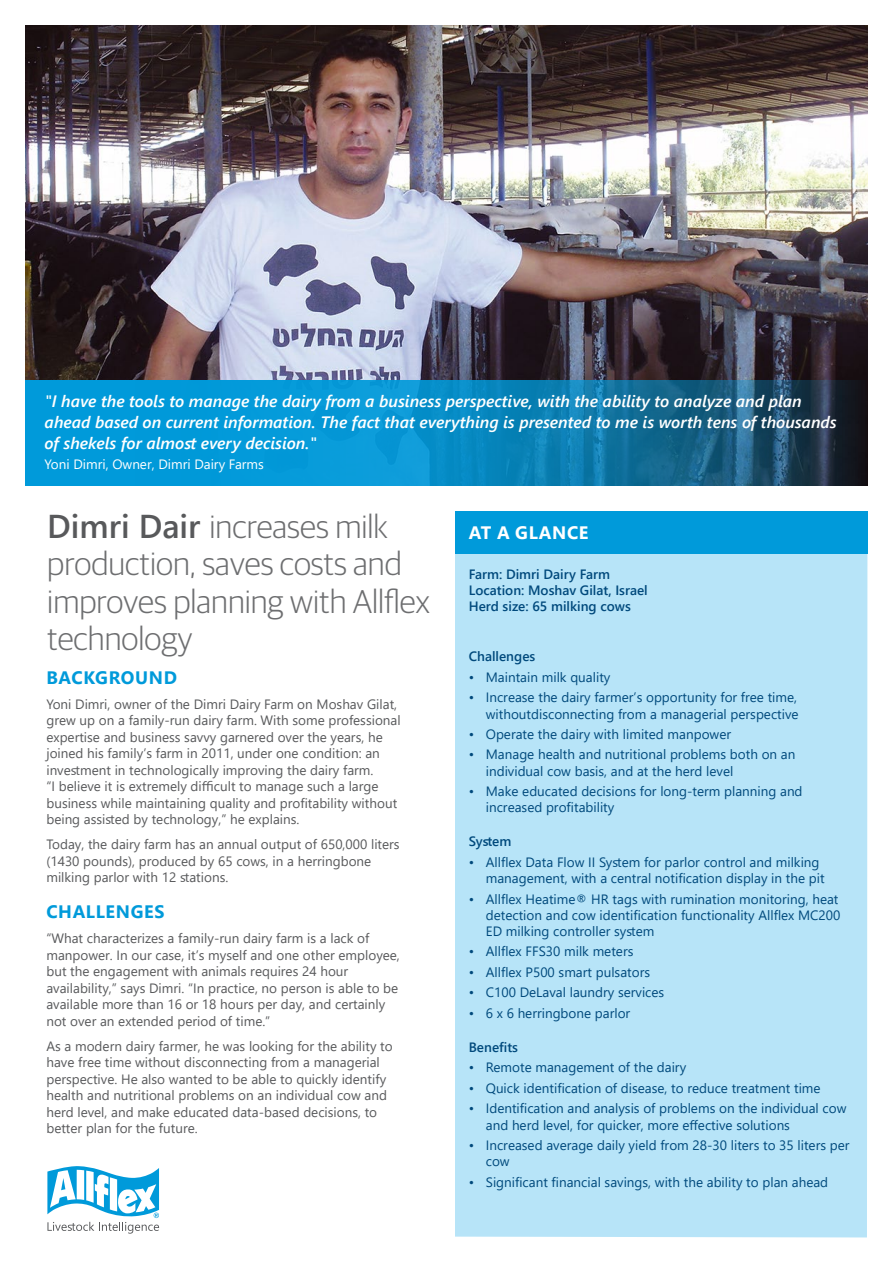
<style>
.page{position:relative;width:893px;height:1263px;background:#fff}
.page>*{position:absolute;margin:0;border:0;box-sizing:border-box;transform-origin:0 0}
.t1{font:300 33px/37.5px "Guardian Sans";color:#6d6e70}
.t2{font:700 18px "Segoe UI";letter-spacing:.035em;color:#009ada}
.t3{font:700 18px "Segoe UI";letter-spacing:.035em;color:#fff}
.t4{font:italic 600 16.5px/21px "Segoe UI";color:#fff}
.t5{font:13.5px/16.5px "Segoe UI";color:#58595b}
.t6{font:13.5px/20.4px "Segoe UI";color:#00497c}
.t7{font:600 13.5px/16.2px "Segoe UI";color:#00497c}
.t8{font:13.5px "Segoe UI";color:#fff}
.s1{font-family:"Segoe UI";font-weight:600;color:#58595b}
</style>
<div class="page">
<img style="left:26px;top:26px;width:841px;height:355px">
<div style="left:455px;top:554px;width:412px;height:683px;background:#b7e4f8"></div>
<div style="left:455px;top:512px;width:412px;height:42px;background:#009ada"></div>
<svg style="left:26px;top:381px;width:841px;height:105px;background:#0c7eb1"></svg>
<svg style="left:47px;top:1166px;width:112px;height:67px"></svg>
<p class="t4" style="left:45px;top:388px;width:794px">I" have the tools to manage the dairy from a business perspective, with the ability to analyze and plan ahead based on current information. The fact that everything is presented to me is worth tens of thousands of shekels for almost every decision ".</p>
<p class="t8" style="left:45px;top:452px;width:221px">Yoni Dimri, Owner, Dimri Dairy Farms</p>
<h1 class="t1" style="left:47px;top:505px;width:384px"><span class="s1">Dimri Dair</span> increases milk production, saves costs and improves planning with Allflex technology</h1>
<h2 class="t2" style="left:46px;top:660px;width:132px">BACKGROUND</h2>
<p class="t5" style="left:46px;top:695px;width:356px">Yoni Dimri, owner of the Dimri Dairy Farm on Moshav Gilat, grew up on a family-run dairy farm. With some professional expertise and business savvy garnered over the years, he joined his family s’ farm in 2011, under one condition: an investment in technologically improving the dairy farm.<br>I“ believe isit extremely difficult to manage such a large business while maintaining quality and profitability without being assisted by technology ” , he explains.</p>
<p class="t5" style="left:46px;top:835px;width:355px">Today, the dairy farm has an annual output of 650,000 liters (1430 pounds ,) produced by 65 cows in, a herringbone milking parlor with 12 stations.</p>
<h2 class="t2" style="left:46px;top:895px;width:120px">CHALLENGES</h2>
<p class="t5" style="left:46px;top:929px;width:355px">“What characterizes a family-run dairy farm is a lack of manpower In. our case s’i t, myself and one other employee, but the engagement with animals requires 24 hour availability ” , says Dimri “. In practice, no person is able to be available more than 16 or 18 hours per day, and certainly not over an extended period of time “.</p>
<p class="t5" style="left:46px;top:1037px;width:348px">As a modern dairy farmer, he was looking for the ability to have free time without disconnecting from a managerial perspective. He also wanted to be able to quickly identify health and nutritional problems on an individual cow and herd level, and make educated data-based decisions, to better plan for the future.</p>
<h2 class="t3" style="left:469px;top:515px;width:121px">AT A GLANCE</h2>
<p class="t7" style="left:469px;top:565px;width:180px">Farm: Dimri Dairy Farm<br>Location: Moshav Gilat, Israel<br>Herd size: 65 milking cows</p>
<p class="t7" style="left:469px;top:647px;width:68px">Challenges</p>
<p class="t6" style="left:486px;top:666px;width:126px">Maintain milk quality</p>
<p class="t6" style="left:469px;top:666px;width:7px">•</p>
<p class="t6" style="left:469px;top:686px;width:7px">•</p>
<p class="t6" style="left:469px;top:723px;width:7px">•</p>
<p class="t6" style="left:469px;top:743px;width:7px">•</p>
<p class="t6" style="left:469px;top:780px;width:7px">•</p>
<p class="t6" style="left:486px;top:686px;width:313px">Increase the dairy farmer s’ opportunity for free time,</p>
<p class="t6" style="left:486px;top:702px;width:314px">withoutdisconnecting from a managerial perspective<br>Operate the dairy with limited manpower</p>
<p class="t6" style="left:486px;top:743px;width:311px">Manage health and nutritional problems both on an</p>
<p class="t6" style="left:486px;top:759px;width:318px">individual cow basis, and at the herd level<br>Make educated decisions for long-term planning and</p>
<p class="t6" style="left:486px;top:796px;width:130px">increased profitability</p>
<p class="t7" style="left:469px;top:832px;width:44px">System</p>
<p class="t6" style="left:486px;top:851px;width:335px">Allflex Data Flow II System for parlor control and milking</p>
<p class="t6" style="left:469px;top:851px;width:7px">•</p>
<p class="t6" style="left:469px;top:887px;width:7px">•</p>
<p class="t6" style="left:469px;top:940px;width:7px">•</p>
<p class="t6" style="left:469px;top:961px;width:7px">•</p>
<p class="t6" style="left:469px;top:981px;width:7px">•</p>
<p class="t6" style="left:486px;top:867px;width:354px">management, with a central notification display in the pit<br>Allflex Heatime® HR tags with rumination monitoring, heat</p>
<p class="t6" style="left:486px;top:906px;width:356px;line-height:16.2px">detection and cow identification functionality Allflex MC200<br>ED milking controller system</p>
<p class="t6" style="left:486px;top:940px;width:149px">Allflex FFS30 milk meters</p>
<p class="t6" style="left:486px;top:961px;width:166px">Allflex P500 smart pulsators</p>
<p class="t6" style="left:486px;top:981px;width:180px">C100 DeLaval laundry services</p>
<p class="t6" style="left:486px;top:1002px;width:146px">6x6 herringbone parlor</p>
<p class="t6" style="left:469px;top:1002px;width:7px">•</p>
<p class="t7" style="left:469px;top:1038px;width:51px">Benefits</p>
<p class="t6" style="left:486px;top:1056px;width:202px">Remote management of the dairy</p>
<p class="t6" style="left:469px;top:1056px;width:7px">•</p>
<p class="t6" style="left:469px;top:1077px;width:7px">•</p>
<p class="t6" style="left:469px;top:1097px;width:7px">•</p>
<p class="t6" style="left:469px;top:1134px;width:7px">•</p>
<p class="t6" style="left:469px;top:1170px;width:7px">•</p>
<p class="t6" style="left:486px;top:1077px;width:336px">Quick identification of disease, to reduce treatment time</p>
<p class="t6" style="left:486px;top:1097px;width:362px">Identification and analysis of problems on the individual cow</p>
<p class="t6" style="left:486px;top:1113px;width:365px">and herd level, for quicker, more effective solutions<br>Increased average daily yield from 28-30 liters to 35 liters per</p>
<p class="t6" style="left:486px;top:1150px;width:344px">cow<br>Significant financial savings, with the ability to plan ahead</p>
</div>
